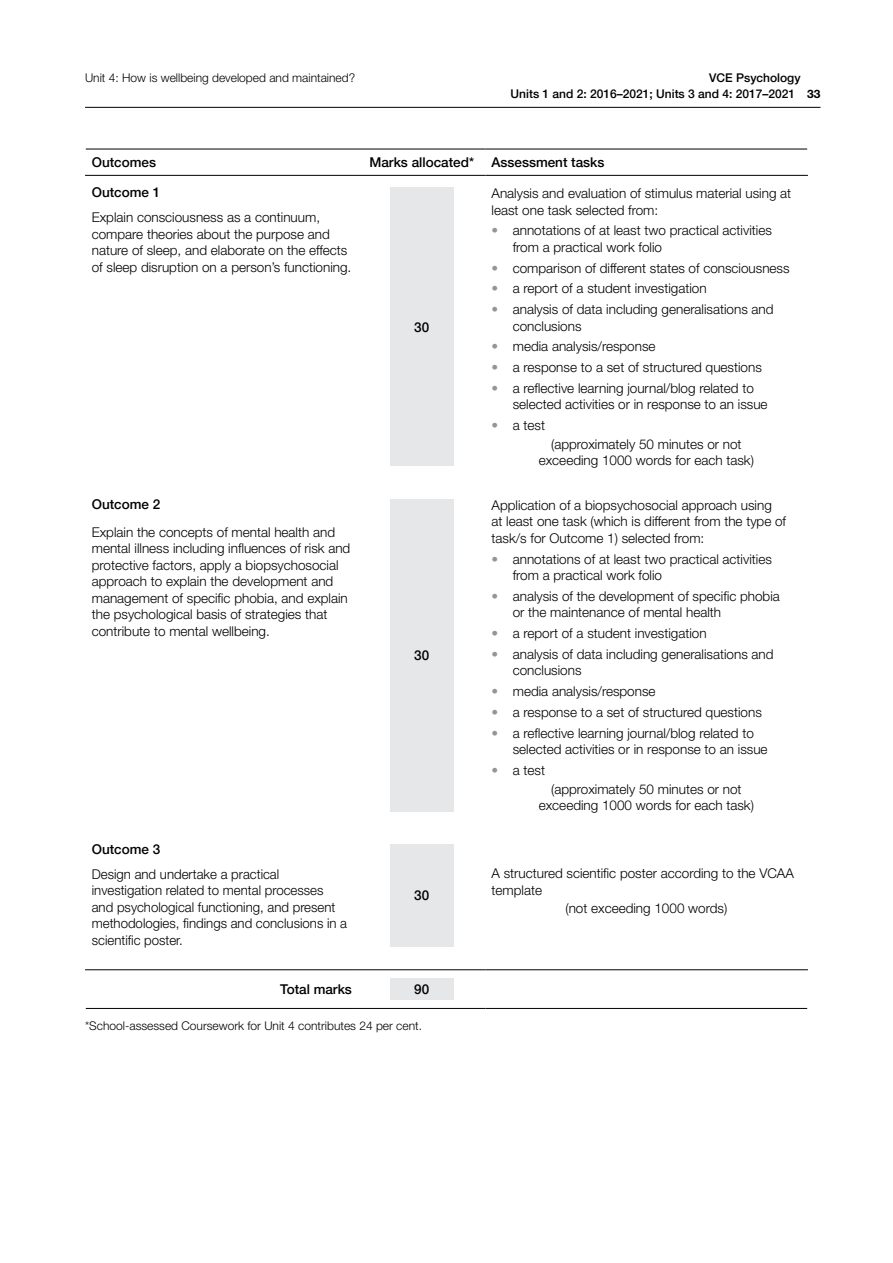
<style>
.page{position:relative;width:893px;height:1263px;background:#fff}
.page>*{position:absolute;margin:0;border:0;box-sizing:border-box;transform-origin:0 0}
.t1{font:300 13.5px/16.5px "Helvetica Neue LT";color:#000}
.t2{font:500 13.5px "Helvetica Neue LT";color:#000}
.t3{font:300 12px "Helvetica Neue LT";color:#000}
.t4{font:500 12px/16.5px "Helvetica Neue LT";color:#000}
.s1{font-weight:700;font-size:11.7px}
.s2{color:#939598}
</style>
<div class="page">
<hr style="left:85px;top:107px;width:735px;height:1px;background:#000">
<hr style="left:86px;top:149px;width:272px;height:1px;background:#000">
<hr style="left:85px;top:175px;width:273px;height:1px;background:#000">
<hr style="left:358px;top:149px;width:127px;height:1px;background:#000">
<hr style="left:358px;top:175px;width:127px;height:1px;background:#000">
<hr style="left:485px;top:149px;width:322px;height:1px;background:#000">
<hr style="left:485px;top:175px;width:323px;height:1px;background:#000">
<hr style="left:85px;top:969px;width:273px;height:1px;background:#000">
<hr style="left:86px;top:1008px;width:272px;height:1px;background:#000">
<hr style="left:358px;top:969px;width:127px;height:1px;background:#000">
<hr style="left:358px;top:1008px;width:127px;height:1px;background:#000">
<hr style="left:485px;top:969px;width:323px;height:1px;background:#000">
<hr style="left:485px;top:1008px;width:322px;height:1px;background:#000">
<div style="left:390px;top:188px;width:64px;height:278px;background:#e6e7e8"></div>
<div style="left:390px;top:499px;width:64px;height:313px;background:#e6e7e8"></div>
<div style="left:390px;top:844px;width:64px;height:102px;background:#e6e7e8"></div>
<div style="left:390px;top:978px;width:64px;height:22px;background:#e6e7e8"></div>
<p class="t3" style="left:85px;top:70px;width:272px">Unit 4: How is wellbeing developed and maintained?</p>
<p class="t4" style="left:511px;top:69px;width:311px;text-indent:199px">VCE Psychology<br>Units 1 and 2: 2016–2021; Units 3 and 4: 2017–2021 <span class="s1">33</span></p>
<p class="t2" style="left:92px;top:154px;width:66px">Outcomes</p>
<p class="t2" style="left:369px;top:154px;width:106px">Marks allocated*</p>
<p class="t2" style="left:491px;top:154px;width:115px">Assessment tasks</p>
<p class="t2" style="left:92px;top:184px;width:70px">Outcome 1</p>
<p class="t1" style="left:92px;top:209px;width:261px">Explain consciousness as a continuum, compare theories about the purpose and nature of sleep, and elaborate on the effects of sleep disruption on a person’s functioning.</p>
<p class="t1" style="left:491px;top:185px;width:301px">Analysis and evaluation of stimulus material using at least one task selected from:</p>
<p class="t1" style="left:513px;top:222px;width:261px;text-indent:-21px"><span class="s2">•</span> annotations of at least two practical activities from a practical work folio</p>
<p class="t1" style="left:491px;top:259px;width:300px"><span class="s2">•</span> comparison of different states of consciousness</p>
<p class="t1" style="left:491px;top:280px;width:217px"><span class="s2">•</span> a report of a student investigation</p>
<p class="t1" style="left:513px;top:301px;width:262px;text-indent:-21px"><span class="s2">•</span> analysis of data including generalisations and conclusions</p>
<p class="t1" style="left:491px;top:338px;width:166px"><span class="s2">•</span> media analysis/response</p>
<p class="t1" style="left:491px;top:359px;width:272px"><span class="s2">•</span> a response to a set of structured questions</p>
<p class="t1" style="left:513px;top:380px;width:256px;text-indent:-21px"><span class="s2">•</span> a reflective learning journal/blog related to selected activities or in response to an issue</p>
<p class="t1" style="left:491px;top:417px;width:55px"><span class="s2">•</span> a test</p>
<p class="t1" style="left:539px;top:435px;width:217px;text-align:center">(approximately 50 minutes or not exceeding 1000 words for each task)</p>
<p class="t2" style="left:414px;top:319px;width:17px">30</p>
<p class="t2" style="left:92px;top:496px;width:70px">Outcome 2</p>
<p class="t1" style="left:92px;top:524px;width:260px">Explain the concepts of mental health and mental illness including influences of risk and protective factors, apply a biopsychosocial approach to explain the development and management of specific phobia, and explain the psychological basis of strategies that contribute to mental wellbeing.</p>
<p class="t2" style="left:414px;top:648px;width:17px">30</p>
<p class="t2" style="left:92px;top:841px;width:70px">Outcome 3</p>
<p class="t1" style="left:92px;top:865px;width:257px">Design and undertake a practical investigation related to mental processes and psychological functioning, and present methodologies, findings and conclusions in a scientific poster.</p>
<p class="t2" style="left:414px;top:887px;width:17px">30</p>
<p class="t2" style="left:280px;top:981px;width:73px">Total marks</p>
<p class="t2" style="left:414px;top:981px;width:17px">90</p>
<p class="t3" style="left:85px;top:1018px;width:338px">*School-assessed Coursework for Unit 4 contributes 24 per cent.</p>
<p class="t1" style="left:491px;top:497px;width:296px">Application of a biopsychosocial approach using at least one task (which is different from the type of task/s for Outcome 1) selected from:</p>
<p class="t1" style="left:513px;top:550px;width:261px;text-indent:-21px"><span class="s2">•</span> annotations of at least two practical activities from a practical work folio</p>
<p class="t1" style="left:513px;top:588px;width:269px;text-indent:-21px"><span class="s2">•</span> analysis of the development of specific phobia or the maintenance of mental health</p>
<p class="t1" style="left:491px;top:625px;width:217px"><span class="s2">•</span> a report of a student investigation</p>
<p class="t1" style="left:513px;top:646px;width:262px;text-indent:-21px"><span class="s2">•</span> analysis of data including generalisations and conclusions</p>
<p class="t1" style="left:491px;top:683px;width:166px"><span class="s2">•</span> media analysis/response</p>
<p class="t1" style="left:491px;top:704px;width:272px"><span class="s2">•</span> a response to a set of structured questions</p>
<p class="t1" style="left:513px;top:724px;width:256px;text-indent:-21px"><span class="s2">•</span> a reflective learning journal/blog related to selected activities or in response to an issue</p>
<p class="t1" style="left:491px;top:762px;width:55px"><span class="s2">•</span> a test</p>
<p class="t1" style="left:539px;top:780px;width:217px;text-align:center">(approximately 50 minutes or not exceeding 1000 words for each task)</p>
<p class="t1" style="left:491px;top:865px;width:304px">A structured scientific poster according to the VCAA template</p>
<p class="t1" style="left:565px;top:900px;width:163px">(not exceeding 1000 words)</p>
</div>
